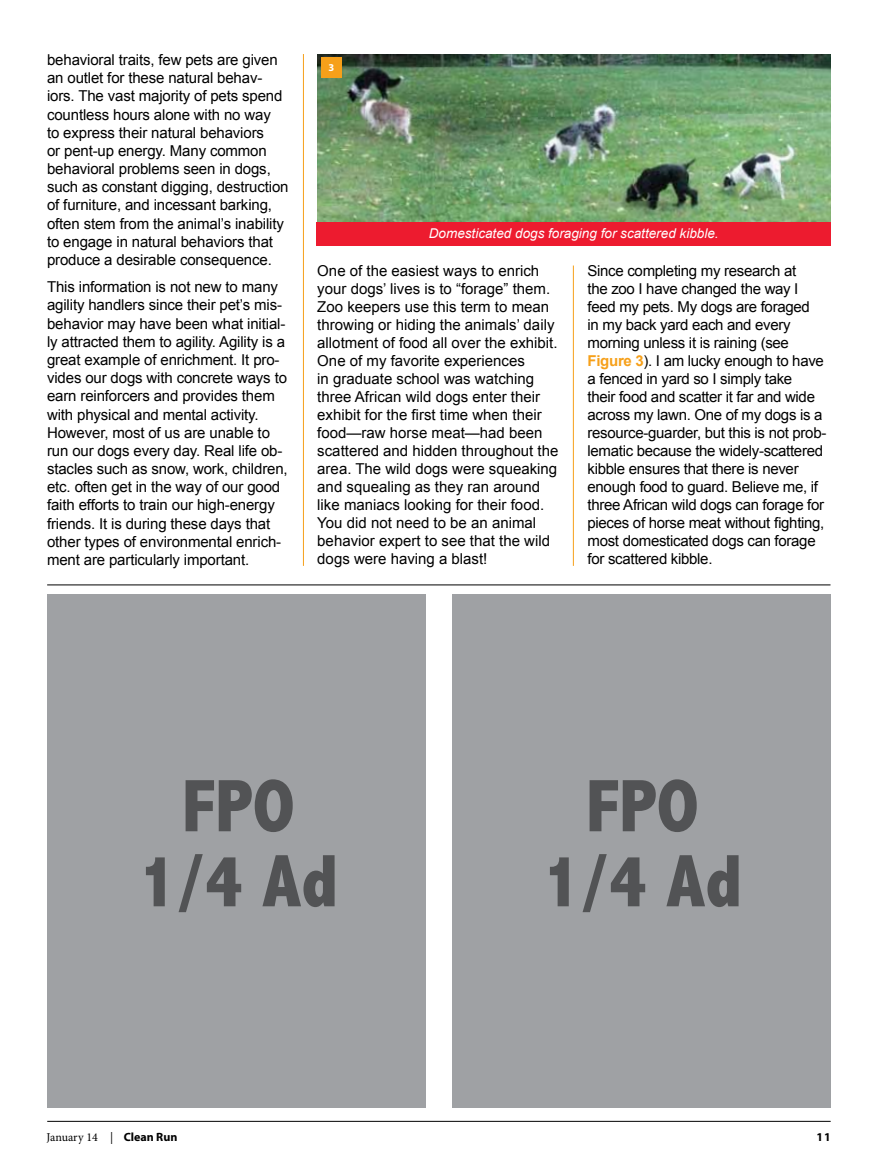
<style>
.page{position:relative;width:878px;height:1175px;background:#fff}
.page>*{position:absolute;margin:0;border:0;box-sizing:border-box;transform-origin:0 0}
.t1{font:15px/18px "Arial";letter-spacing:-.01em;color:#000}
.t2{font:italic 13.5px "Arial";color:#fff}
.t3{font:12px "Minion Pro";letter-spacing:-.01em;color:#000}
.t4{font:700 12px "Myriad Pro";color:#000}
.t5{font:700 10.5px "Myriad Pro";color:#fff}
.s1{font-weight:700;color:#f6a01a}
.s2{font-family:"Myriad Pro";font-weight:700}
</style>
<div class="page">
<hr style="left:47px;top:1120px;width:783px;height:1px;background:#000">
<img style="left:317px;top:54px;width:513px;height:168px">
<div style="left:321px;top:57px;width:21px;height:21px;background:#f6a01a"></div>
<div style="left:317px;top:222px;width:513px;height:24px;background:#ed1b2f"></div>
<hr style="left:303px;top:54px;width:1px;height:512px;background:#f6a01a">
<hr style="left:573px;top:265px;width:1px;height:301px;background:#f6a01a">
<div style="left:47px;top:594px;width:378px;height:513px;background:#9fa1a4"></div>
<svg style="left:146px;top:854px;width:188px;height:58px"></svg>
<svg style="left:185px;top:779px;width:108px;height:53px"></svg>
<hr style="left:47px;top:584px;width:783px;height:1px;background:#000">
<div style="left:452px;top:594px;width:378px;height:513px;background:#9fa1a4"></div>
<svg style="left:550px;top:854px;width:188px;height:58px"></svg>
<svg style="left:589px;top:779px;width:107px;height:53px"></svg>
<p class="t1" style="left:47px;top:51px;width:243px">behavioral traits, few pets are given an outlet for these natural behav&shy;iors. The vast majority of pets spend countless hours alone with no way<br>to express their natural behaviors<br>or pent-up energy. Many common behavioral problems seen in dogs, such as constant digging, destruction of furniture, and incessant barking, often stem from the animal’s inability to engage in natural behaviors that produce a desirable consequence.</p>
<p class="t1" style="left:47px;top:278px;width:242px">This information is not new to many agility handlers since their pet’s mis&shy;behavior may have been what initial&shy;ly attracted them to agility. Agility is a great example of enrichment. It pro&shy;vides our dogs with concrete ways to earn reinforcers and provides them with physical and mental activity.<br>H owever, most of us are unable to run our dogs every day. Real life ob&shy;stacles such as snow, work, children, etc. often get in the way of our good faith efforts to train our high-energy friends. It is during these days that other types of environmental enrich&shy;ment are particularly important.</p>
<p class="t5" style="left:328px;top:61px;width:7px">3</p>
<p class="t2" style="left:429px;top:224px;width:291px">Domesticated dogs foraging for scattered kibble.</p>
<p class="t1" style="left:317px;top:262px;width:242px">One of the easiest ways to enrich your dogs’ lives is to “forage” them.<br>Zoo keepers use this term to mean throwing or hiding the animals’ daily allotment of food all over the exhibit.<br>One of my favorite experiences<br>in graduate school was watching three African wild dogs enter their exhibit for the first time when their food—raw horse meat—had been scattered and hidden throughout the area. The wild dogs were squeaking and squealing as they ran around like maniacs looking for their food.<br>You did not need to be an animal behavior expert to see that the wild dogs were having a blast!</p>
<p class="t1" style="left:587px;top:262px;width:240px">Since completing my research at<br>the zoo I have changed the way I feed my pets. My dogs are foraged<br>in my back yard each and every morning unless it is raining (see <span class="s1">Figure 3</span>). I am lucky enough to have a fenced in yard so I simply take<br>their food and scatter it far and wide across my lawn. One of my dogs is a resource-guarder, but this is not prob&shy;lematic because the widely-scattered kibble ensures that there is never enough food to guard. Believe me, if three African wild dogs can forage for pieces of horse meat without fighting, most domesticated dogs can forage for scattered kibble.</p>
<p class="t3" style="left:47px;top:1128px;width:132px">January 14 | <span class="s2">Clean Run</span></p>
<p class="t4" style="left:816px;top:1128px;width:16px">11</p>
</div>
